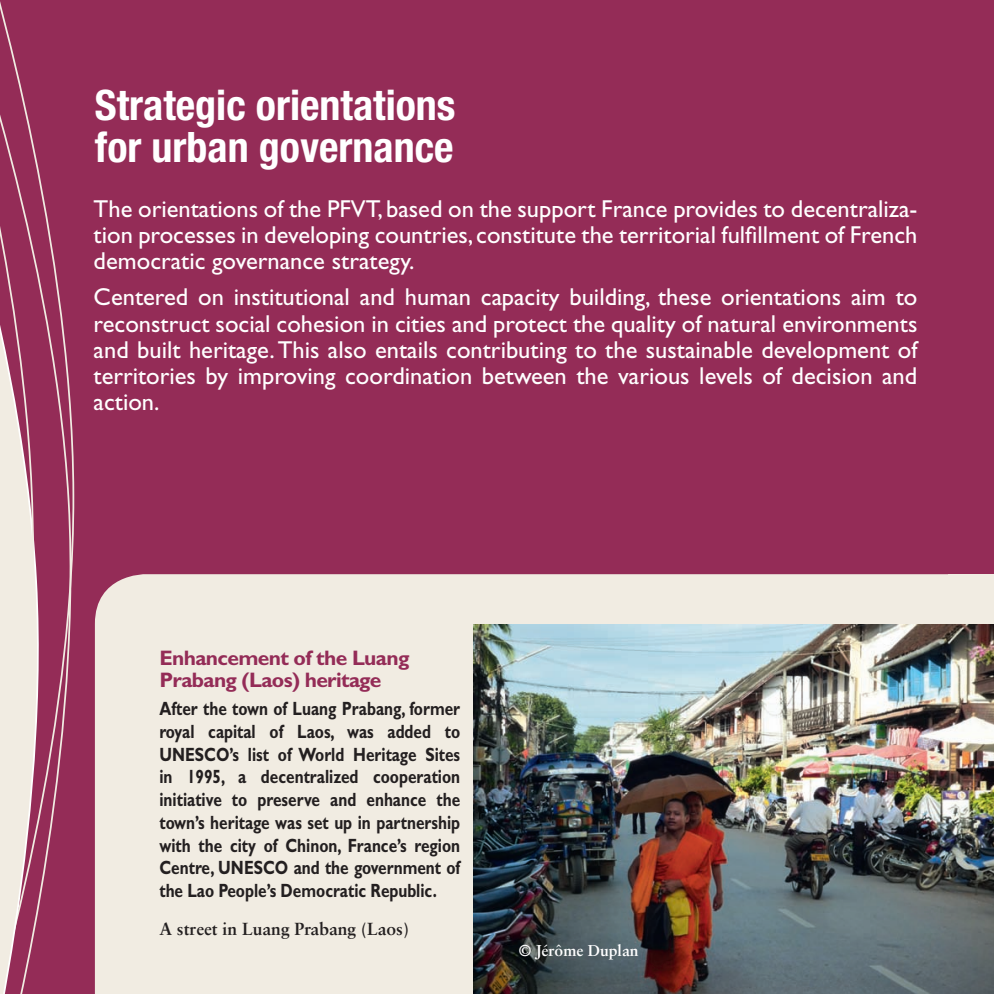
<style>
.page{position:relative;width:994px;height:994px;background:#942c57}
.page>*{position:absolute;margin:0;border:0;box-sizing:border-box;transform-origin:0 0}
.t1{font:700 condensed 42px/42px "Helvetica Neue LT Std";color:#fff}
.t2{font:24.5px/26.2px "Gill Sans Std";color:#fff;text-align:justify}
.t3{font:700 21px/22.8px "Gill Sans Std";letter-spacing:-.03em;color:#942c57}
.t4{font:700 19.25px/22.8px "Gill Sans Std";color:#231f20;text-align:justify;scale:.8 1}
.t5{font:700 17.5px "Sabon LT Std";color:#231f20}
.t6{font:700 15.75px "Sabon LT Std";color:#fff}
</style>
<div class="page">
<svg style="left:51px;top:240px;width:24px;height:592px"></svg>
<svg style="left:34px;top:147px;width:17px;height:787px"></svg>
<div style="left:95px;top:574px;width:899px;height:420px;background:#f1ece2"></div>
<img style="left:473px;top:624px;width:521px;height:370px">
<div style="left:948px;top:574px;width:46px;height:49px;background:#f1ece2"></div>
<svg style="left:0;top:1px;width:34px;height:993px"></svg>
<h1 class="t1" style="left:95px;top:83px;width:362px">Strategic orientations for urban governance</h1>
<p class="t2" style="left:94px;top:195px;width:825px">The orientations of the PFVT, based on the support France provides to decentraliza&shy;tion processes in developing countries, constitute the territorial fulfillment of French democratic governance strategy.</p>
<p class="t2" style="left:94px;top:284px;width:825px">Centered on institutional and human capacity building, these orientations aim to reconstruct social cohesion in cities and protect the quality of natural environments and built heritage. This also entails contributing to the sustainable development of territories by improving coordination between the various levels of decision and action.</p>
<p class="t3" style="left:159px;top:646px;width:251px">Enhancement of the Luang<br>Prabang (Laos) heritage</p>
<p class="t4" style="left:159px;top:697px;width:377px">After the town of Luang Prabang, former royal capital of Laos, was added to UNESCO’s list of World Heritage Sites in 1995, a decentralized cooperation initiative to preserve and enhance the town’s heritage was set up in partnership with the city of Chinon, France’s region Centre, UNESCO and the government of the Lao People’s Democratic Republic.</p>
<p class="t5" style="left:159px;top:917px;width:251px">A street in Luang Prabang (Laos)</p>
<p class="t6" style="left:519px;top:941px;width:121px">© Jérôme Duplan</p>
</div>
